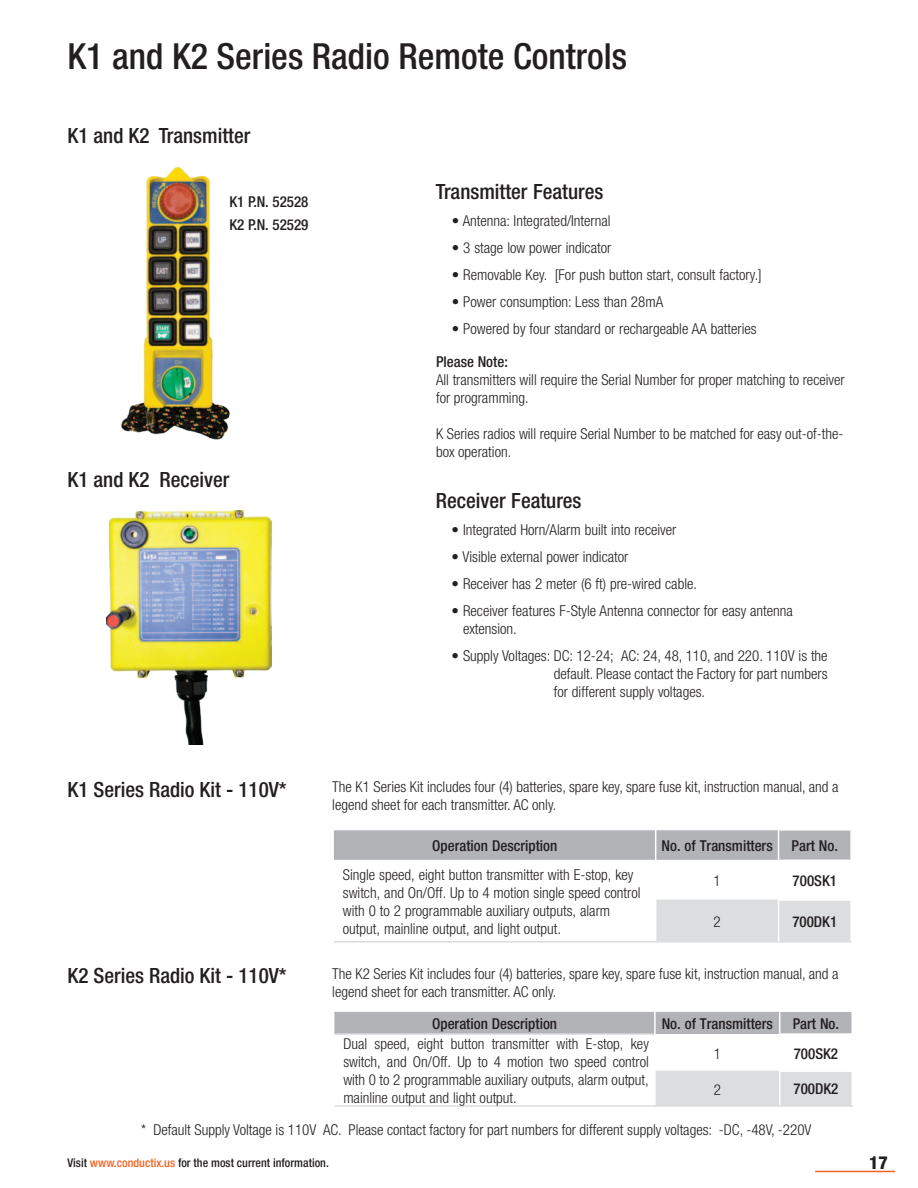
<style>
.page{position:relative;width:918px;height:1188px;background:#fff}
.page>*{position:absolute;margin:0;border:0;box-sizing:border-box;transform-origin:0 0}
.t1{font:500 condensed 36px "Helvetica Neue LT";color:#231f20}
.t2{font:500 condensed 21px "Helvetica Neue LT";color:#231f20}
.t3{font:800 condensed 18px "Helvetica Neue LT";color:#231f20}
.t4{font:300 condensed 15px/18px "Helvetica Neue LT";color:#231f20}
.t5{font:500 condensed 15px "Helvetica Neue LT";color:#231f20}
.t6{font:500 condensed 12px "Helvetica Neue LT";color:#231f20}
.s1{color:#f26221}
</style>
<div class="page">
<hr style="left:815px;top:1171px;width:80px;height:1px;background:#f26221">
<svg style="left:334px;top:1011px;width:517px;height:94px"></svg>
<hr style="left:779px;top:1035px;width:1px;height:35px;background:#fff">
<hr style="left:779px;top:1072px;width:1px;height:33px;background:#fff">
<hr style="left:334px;top:1105px;width:321px;height:2px;background:#dcdddf">
<hr style="left:779px;top:1011px;width:74px;height:1px;background:#fff">
<hr style="left:779px;top:1033px;width:74px;height:2px;background:#fff">
<hr style="left:779px;top:1070px;width:74px;height:2px;background:#fff">
<hr style="left:334px;top:1033px;width:320px;height:2px;background:#dcdddf">
<hr style="left:656px;top:1071px;width:123px;height:1px;background:#dcdddf">
<hr style="left:655px;top:1105px;width:125px;height:2px;background:#dcdddf">
<hr style="left:780px;top:1105px;width:73px;height:2px;background:#dcdddf">
<img style="left:106px;top:511px;width:166px;height:234px">
<img style="left:120px;top:166px;width:111px;height:274px">
<hr style="left:334px;top:941px;width:322px;height:2px;background:#dcdddf">
<svg style="left:334px;top:830px;width:517px;height:111px"></svg>
<hr style="left:778px;top:861px;width:1px;height:38px;background:#fff">
<hr style="left:778px;top:901px;width:1px;height:40px;background:#fff">
<hr style="left:656px;top:900px;width:122px;height:1px;background:#dcdddf">
<hr style="left:656px;top:941px;width:123px;height:2px;background:#dcdddf">
<hr style="left:779px;top:941px;width:73px;height:2px;background:#dcdddf">
<p class="t1" style="left:68px;top:34px;width:561px">K1 and K2 Series Radio Remote Controls</p>
<p class="t2" style="left:68px;top:123px;width:184px">K1 and K2 Transmitter</p>
<p class="t5" style="left:230px;top:193px;width:80px">K1 P.N. 52528</p>
<p class="t5" style="left:230px;top:216px;width:80px">K2 P.N. 52529</p>
<p class="t2" style="left:68px;top:467px;width:164px">K1 and K2 Receiver</p>
<p class="t2" style="left:436px;top:179px;width:169px">Transmitter Features</p>
<p class="t4" style="left:452px;top:211px;width:160px">• Antenna: Integrated/Internal</p>
<p class="t4" style="left:452px;top:238px;width:161px">• 3 stage low power indicator</p>
<p class="t4" style="left:452px;top:265px;width:312px">• Removable Key. [For push button start, consult factory.]</p>
<p class="t4" style="left:452px;top:292px;width:213px">• Power consumption: Less than 28mA</p>
<p class="t4" style="left:452px;top:319px;width:306px">• Powered by four standard or rechargeable AA batteries</p>
<p class="t5" style="left:436px;top:353px;width:73px">Please Note:</p>
<p class="t4" style="left:436px;top:371px;width:410px">All transmitters will require the Serial Number for proper matching to receiver for programming.</p>
<p class="t4" style="left:436px;top:425px;width:409px">K Series radios will require Serial Number to be matched for easy out-of-the&shy;box operation.</p>
<p class="t2" style="left:436px;top:488px;width:147px">Receiver Features</p>
<p class="t4" style="left:452px;top:520px;width:226px">• Integrated Horn/Alarm built into receiver</p>
<p class="t4" style="left:452px;top:547px;width:178px">• Visible external power indicator</p>
<p class="t4" style="left:452px;top:574px;width:247px">• Receiver has 2 meter (6 ft) pre-wired cable.</p>
<p class="t4" style="left:463px;top:601px;width:331px;text-indent:-11px">• Receiver features F-Style Antenna connector for easy antenna extension.</p>
<p class="t4" style="left:554px;top:646px;width:275px;text-align:justify;text-indent:-102px">• Supply Voltages: DC: 12-24; AC: 24, 48, 110, and 220. 110V is the default. Please contact the Factory for part numbers for different supply voltages.</p>
<p class="t2" style="left:68px;top:777px;width:221px">K1 Series Radio Kit - 110V*</p>
<p class="t2" style="left:68px;top:963px;width:221px">K2 Series Radio Kit - 110V*</p>
<p class="t4" style="left:332px;top:778px;width:508px">The K1 Series Kit includes four (4) batteries, spare key, spare fuse kit, instruction manual, and a legend sheet for each transmitter. AC only.</p>
<p class="t5" style="left:432px;top:837px;width:127px">Operation Description</p>
<p class="t5" style="left:661px;top:837px;width:113px">No. of Transmitters</p>
<p class="t5" style="left:792px;top:837px;width:48px">Part No.</p>
<p class="t4" style="left:343px;top:866px;width:299px">Single speed, eight button transmitter with E-stop, key switch, and On/Off. Up to 4 motion single speed control with 0 to 2 programmable auxiliary outputs, alarm output, mainline output, and light output.</p>
<p class="t4" style="left:714px;top:872px;width:9px">1</p>
<p class="t5" style="left:793px;top:872px;width:46px">700SK1</p>
<p class="t4" style="left:714px;top:912px;width:9px">2</p>
<p class="t5" style="left:792px;top:913px;width:46px">700DK1</p>
<p class="t4" style="left:332px;top:964px;width:508px">The K2 Series Kit includes four (4) batteries, spare key, spare fuse kit, instruction manual, and a legend sheet for each transmitter. AC only.</p>
<p class="t5" style="left:432px;top:1014px;width:127px">Operation Description</p>
<p class="t5" style="left:662px;top:1014px;width:113px">No. of Transmitters</p>
<p class="t5" style="left:793px;top:1014px;width:48px">Part No.</p>
<p class="t4" style="left:343px;top:1035px;width:307px;text-align:justify">Dual speed, eight button transmitter with E-stop, key switch, and On/Off. Up to 4 motion two speed control with 0 to 2 programmable auxiliary outputs, alarm output, mainline output and light output.</p>
<p class="t4" style="left:714px;top:1044px;width:9px">1</p>
<p class="t5" style="left:794px;top:1044px;width:46px">700SK2</p>
<p class="t4" style="left:714px;top:1080px;width:9px">2</p>
<p class="t5" style="left:793px;top:1080px;width:46px">700DK2</p>
<p class="t4" style="left:141px;top:1120px;width:672px">* Default Supply Voltage is 110V AC. Please contact factory for part numbers for different supply voltages: -DC, -48V, -220V</p>
<p class="t6" style="left:68px;top:1156px;width:263px">Visit <span class="s1">www.conductix.us</span> for the most current information.</p>
<p class="t3" style="left:869px;top:1151px;width:20px">17</p>
</div>
